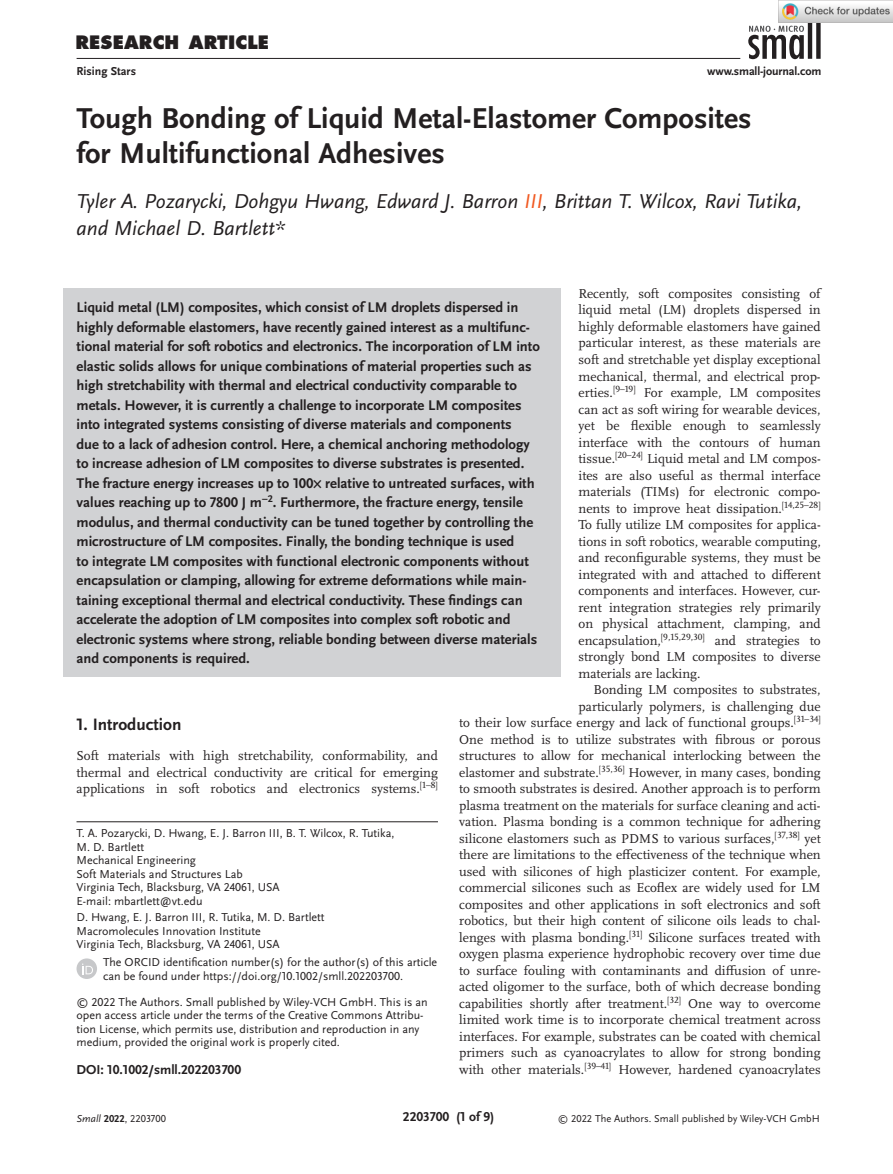
<style>
.page{position:relative;width:893px;height:1174px;background:#fff}
.page>*{position:absolute;margin:0;border:0;box-sizing:border-box;transform-origin:0 0}
.t1{font:700 30px/34.5px "Scala Sans Pro";color:#231f20}
.t2{font:italic 21px/27px "Scala Sans Pro";color:#231f20}
.t3{font:800 18px "Futura";letter-spacing:.005em;color:#231f20}
.t4{font:700 17.25px "Scala Sans Pro";color:#231f20}
.t5{font:700 14.7px/19.5px "Scala Sans Pro";color:#231f20}
.t6{font:13.5px/16.5px "Scala Pro";color:#231f20;text-align:justify}
.t7{font:700 13.5px "Scala Sans Pro";color:#231f20}
.t8{font:12px/13.5px "Scala Sans Pro";color:#231f20}
.t9{font:700 12px "Scala Sans Pro";letter-spacing:-.01em;color:#231f20}
.t10{font:10.5px "Scala Sans Pro";color:#231f20}
.s1{color:#f15921}
.s2{font-style:italic}
.s3{font-weight:700}
</style>
<div class="page">
<hr style="left:77px;top:58px;width:663px;height:1px;background:#231f20">
<svg style="left:748px;top:20px;width:73px;height:39px"></svg>
<hr style="left:77px;top:821px;width:361px;height:1px;background:#231f20">
<div style="left:77px;top:958px;width:20px;height:21px;background:#c7c8ca;border-radius:50%"></div>
<svg style="left:82px;top:963px;width:11px;height:11px"></svg>
<div style="left:63px;top:288px;width:498px;height:389px;background:#d1d2d4"></div>
<img style="left:779px;top:0;width:114px;height:23px">
<h3 class="t3" style="left:76px;top:31px;width:195px">RESEARCH ARTICLE</h3>
<p class="t9" style="left:707px;top:64px;width:116px">www.small-journal.com</p>
<h1 class="t1" style="left:77px;top:101px;width:677px">Tough Bonding of Liquid Metal-Elastomer Composites for Multifunctional Adhesives</h1>
<h2 class="t2" style="left:77px;top:188px;width:727px">Tyler A. Pozarycki, Dohgyu Hwang, Edward J. Barron <span class="s1">III</span>, Brittan T. Wilcox, Ravi Tutika, and Michael D. Bartlett*</h2>
<p class="t9" style="left:77px;top:64px;width:61px">Rising Stars</p>
<p class="t6" style="left:579px;top:285px;width:244px">Recently, soft composites consisting of liquid metal (LM) droplets dispersed in highly deformable elastomers have gained particular interest, as these materials are soft and stretchable yet display exceptional mechanical, thermal, and electrical prop&shy;erties.<sup>[9–19]</sup> For example, LM composites can act as soft wiring for wearable devices, yet be flexible enough to seamlessly interface with the contours of human tissue.<sup>[20–24]</sup> Liquid metal and LM compos&shy;ites are also useful as thermal interface materials (TIMs) for electronic compo&shy;nents to improve heat dissipation.<sup>[14,25–28] </sup>To fully utilize LM composites for applica&shy;tions in soft robotics, wearable computing, and reconfigurable systems, they must be integrated with and attached to different components and interfaces. However, cur&shy;rent integration strategies rely primarily on physical attachment, clamping, and encapsulation,<sup>[9,15,29,30]</sup> and strategies to strongly bond LM composites to diverse materials are lacking.</p>
<p class="t6" style="left:459px;top:681px;width:363px;text-align:right">Bonding LM composites to substrates,<br>particularly polymers, is challenging due<br>to their low surface energy and lack of functional groups.<sup>[31–34] </sup>One method is to utilize substrates with fibrous or porous structures to allow for mechanical interlocking between the elastomer and substrate.<sup>[35,36]</sup> However, in many cases, bonding to smooth substrates is desired. Another approach is to perform plasma treatment on the materials for surface cleaning and acti&shy;vation. Plasma bonding is a common technique for adhering silicone elastomers such as PDMS to various surfaces,<sup>[37,38]</sup> yet there are limitations to the effectiveness of the technique when used with silicones of high plasticizer content. For example, commercial silicones such as Ecoflex are widely used for LM composites and other applications in soft electronics and soft robotics, but their high content of silicone oils leads to chal&shy;lenges with plasma bonding.<sup>[31]</sup> Silicone surfaces treated with oxygen plasma experience hydrophobic recovery over time due to surface fouling with contaminants and diffusion of unre&shy;acted oligomer to the surface, both of which decrease bonding capabilities shortly after treatment.<sup>[32]</sup> One way to overcome limited work time is to incorporate chemical treatment across interfaces. For example, substrates can be coated with chemical primers such as cyanoacrylates to allow for strong bonding with other materials.<sup>[39–41]</sup> However, hardened cyanoacrylates</p>
<p class="t5" style="left:77px;top:298px;width:465px">Liquid metal (LM) composites, which consist of LM droplets dispersed in highly deformable elastomers, have recently gained interest as a multifunc&shy;tional material for soft robotics and electronics. The incorporation of LM into elastic solids allows for unique combinations of material properties such as high stretchability with thermal and electrical conductivity comparable to metals. However, it is currently a challenge to incorporate LM composites into integrated systems consisting of diverse materials and components<br>due to a lack of adhesion control. Here, a chemical anchoring methodology to increase adhesion of LM composites to diverse substrates is presented.<br>The fracture energy increases up to 100 relative to untreated surfaces, with values reaching up to 7800 J m−<sup>2</sup>. Furthermore, the fracture energy, tensile modulus, and thermal conductivity can be tuned together by controlling the microstructure of LM composites. Finally, the bonding technique is used<br>to integrate LM composites with functional electronic components without encapsulation or clamping, allowing for extreme deformations while main&shy;taining exceptional thermal and electrical conductivity. These findings can accelerate the adoption of LM composites into complex soft robotic and electronic systems where strong, reliable bonding between diverse materials and components is required.</p>
<p class="t4" style="left:77px;top:714px;width:106px">1. Introduction</p>
<p class="t6" style="left:77px;top:747px;width:363px">Soft materials with high stretchability, conformability, and thermal and electrical conductivity are critical for emerging applications in soft robotics and electronics systems.<sup>[1–8]</sup></p>
<p class="t8" style="left:77px;top:826px;width:319px">T. A. Pozarycki, D. Hwang, E. J. Barron III, B. T. Wilcox, R. Tutika, M. D. Bartlett<br>Mechanical Engineering<br>Soft Materials and Structures Lab<br>Virginia Tech, Blacksburg, VA 24061, USA<br>E-mail: mbartlett@vt.edu</p>
<p class="t8" style="left:77px;top:910px;width:250px">D. Hwang, E. J. Barron III, R. Tutika, M. D. Bartlett<br>Macromolecules Innovation Institute<br>Virginia Tech, Blacksburg, VA 24061, USA</p>
<p class="t8" style="left:103px;top:955px;width:336px">The ORCID identification number(s) for the author(s) of this article can be found under https://doi.org/10.1002/smll.202203700.</p>
<p class="t8" style="left:77px;top:995px;width:353px">© 2022 The Authors. Small published by Wiley-VCH GmbH. This is an open access article under the terms of the Creative Commons Attribu&shy;tion License, which permits use, distribution and reproduction in any medium, provided the original work is properly cited.</p>
<p class="t7" style="left:77px;top:1061px;width:166px">DOI: 10.1002/smll.202203700</p>
<p class="t10" style="left:77px;top:1112px;width:91px"><span class="s2">Small</span> <span class="s3">2022</span>, 2203700</p>
<p class="t7" style="left:403px;top:1108px;width:93px">2203700 (1 of 9)</p>
<p class="t10" style="left:558px;top:1112px;width:264px">© 2022 The Authors. Small published by Wiley-VCH GmbH</p>
</div>
